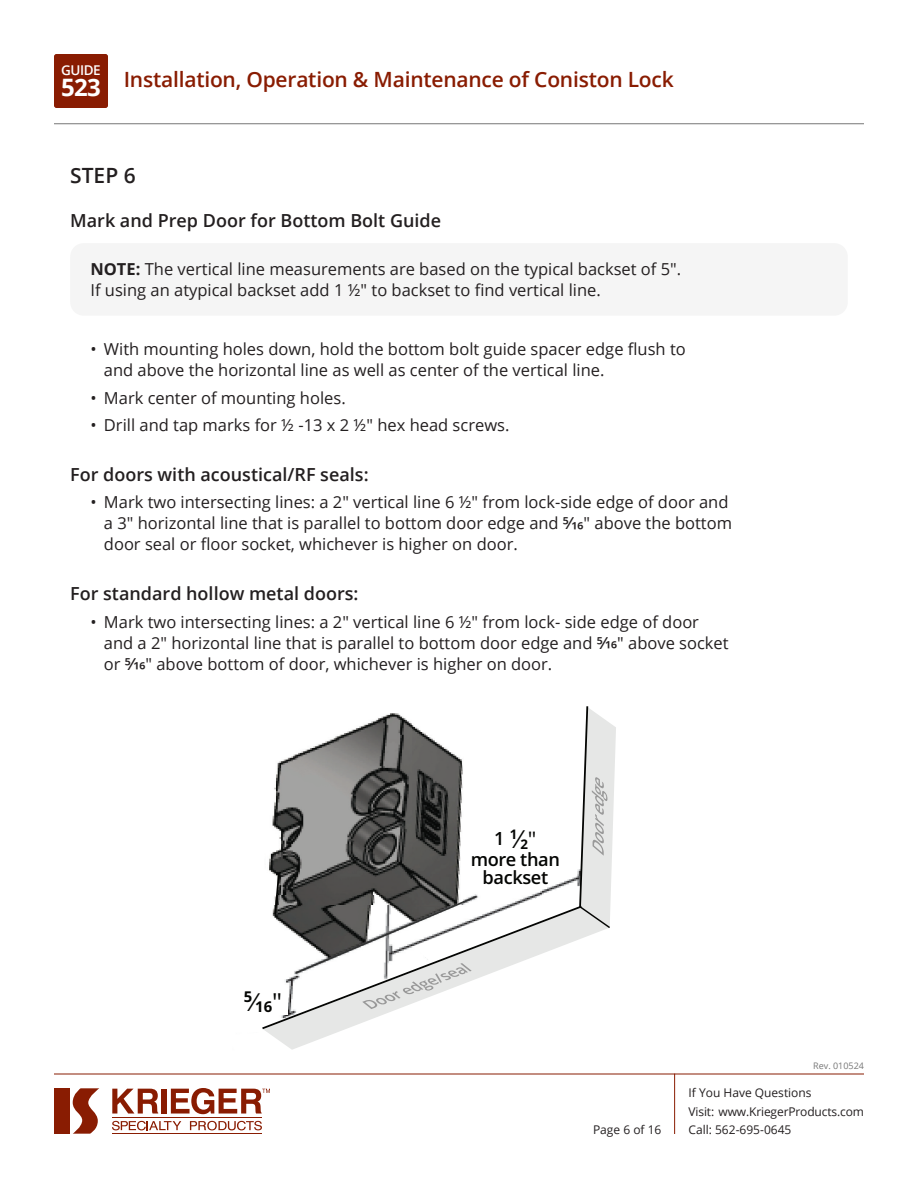
<style>
.page{position:relative;width:918px;height:1188px;background:#fff}
.page>*{position:absolute;margin:0;border:0;box-sizing:border-box;transform-origin:0 0}
.t1{font:700 24px "Open Sans";color:#fff}
.t2{font:600 21px "Open Sans";letter-spacing:-.01em;color:#891c02}
.Subheadline_12pt_-_Rule{font:600 21px "Open Sans";color:#231f20}
.t3{font:600 18.15px/18.1px "Open Sans";letter-spacing:-.02em;color:#040503;text-align:center}
.Illustration_Title_-_Semibold{font:600 18px "Open Sans";color:#231f20}
.t4{font:16.5px/21px "Open Sans";color:#231f20}
.t5{font:700 14.85px "Open Sans";color:#040503}
.t6{font:600 13.5px "Open Sans";letter-spacing:-.035em;color:#fff}
.t7{font:700 13.2px "Open Sans";color:#040503}
.t8{font:12px/18.5px "Open Sans";color:#231f20}
.t9{font:9px "Open Sans";color:#777}
.s1{font-weight:700}
.s2{font-weight:600}
.s3{font-weight:400;font-size:24.9px}
.s4{font-weight:600;font-size:18.15px}
.s5{font-weight:400;font-size:21.6px}
</style>
<div class="page">
<div style="left:54px;top:1088px;width:16px;height:46px;background:#891c02"></div>
<svg style="left:73px;top:1088px;width:26px;height:46px"></svg>
<svg style="left:112px;top:1089px;width:46px;height:25px"></svg>
<div style="left:161px;top:1089px;width:6px;height:25px;background:#891c02"></div>
<hr style="left:112px;top:1117px;width:150px;height:1px;background:#891c02">
<svg style="left:112px;top:1121px;width:69px;height:9px"></svg>
<svg style="left:190px;top:1121px;width:72px;height:9px"></svg>
<hr style="left:112px;top:1133px;width:150px;height:1px;background:#891c02">
<svg style="left:171px;top:1088px;width:99px;height:26px"></svg>
<hr style="left:54px;top:1074px;width:810px;height:1px;background:#891c02">
<hr style="left:674px;top:1074px;width:1px;height:60px;background:#891c02">
<hr style="left:54px;top:123px;width:810px;height:1px;background:#777">
<div style="left:54px;top:54px;width:54px;height:54px;background:#891c02;border-radius:2px"></div>
<svg style="left:262px;top:706px;width:354px;height:344px"></svg>
<div style="left:70px;top:243px;width:778px;height:73px;background:#f5f5f5;border-radius:14px"></div>
<p class="t6" style="left:61px;top:61px;width:41px">GUIDE</p>
<h1 class="t1" style="left:61px;top:70px;width:41px">523</h1>
<p class="t2" style="left:124px;top:65px;width:552px">Installation, Operation &amp; Maintenance of Coniston Lock</p>
<p class="Subheadline_12pt_-_Rule" style="left:70px;top:161px;width:67px">STEP 6</p>
<p class="Illustration_Title_-_Semibold" style="left:70px;top:208px;width:372px">Mark and Prep Door for Bottom Bolt Guide</p>
<p class="t4" style="left:90px;top:258px;width:592px"><span class="s1">NOTE:</span> The vertical line measurements are based on the typical backset of 5".<br>If using an atypical backset add 1 ½" to backset to find vertical line.</p>
<p class="t4" style="left:104px;top:338px;width:583px;text-indent:-14px">• With mounting holes down, hold the bottom bolt guide spacer edge flush to and above the horizontal line as well as center of the vertical line.</p>
<p class="t4" style="left:90px;top:387px;width:257px">• Mark center of mounting holes.</p>
<p class="t4" style="left:90px;top:414px;width:421px">• Drill and tap marks for ½ -13 x 2 ½" hex head screws.</p>
<p class="Illustration_Title_-_Semibold" style="left:70px;top:462px;width:300px">For doors with acoustical/RF seals:</p>
<p class="t4" style="left:104px;top:491px;width:630px;text-indent:-14px">• Mark two intersecting lines: a 2" vertical line 6 ½" from lock-side edge of door and a 3" horizontal line that is parallel to bottom door edge and <span class="s2">⁵⁄¹⁶</span>" above the bottom door seal or floor socket, whichever is higher on door.</p>
<p class="Illustration_Title_-_Semibold" style="left:70px;top:581px;width:290px">For standard hollow metal doors:</p>
<p class="t4" style="left:104px;top:611px;width:626px;text-indent:-14px">• Mark two intersecting lines: a 2" vertical line 6 ½" from lock- side edge of door and a 2" horizontal line that is parallel to bottom door edge and <span class="s2">⁵⁄¹⁶</span>" above socket or <span class="s2">⁵⁄¹⁶</span>" above bottom of door, whichever is higher on door.</p>
<p class="t5" style="left:244px;top:996px;width:40px">5<span class="s3">⁄</span>16<span class="s3">"</span></p>
<p class="t7" style="left:494px;top:829px;width:44px"><span class="s4">1</span> 1<span class="s3">⁄</span>2<span class="s5">"</span></p>
<p class="t3" style="left:471px;top:850px;width:91px">more than backset</p>
<p class="t8" style="left:593px;top:1120px;width:70px">Page 6 of 16</p>
<p class="t9" style="left:813px;top:1060px;width:52px">Rev. 010524</p>
<p class="t8" style="left:688px;top:1083px;width:177px">If You Have Questions<br>Visit: www.KriegerProducts.com<br>Call: 562-695-0645</p>
</div>
